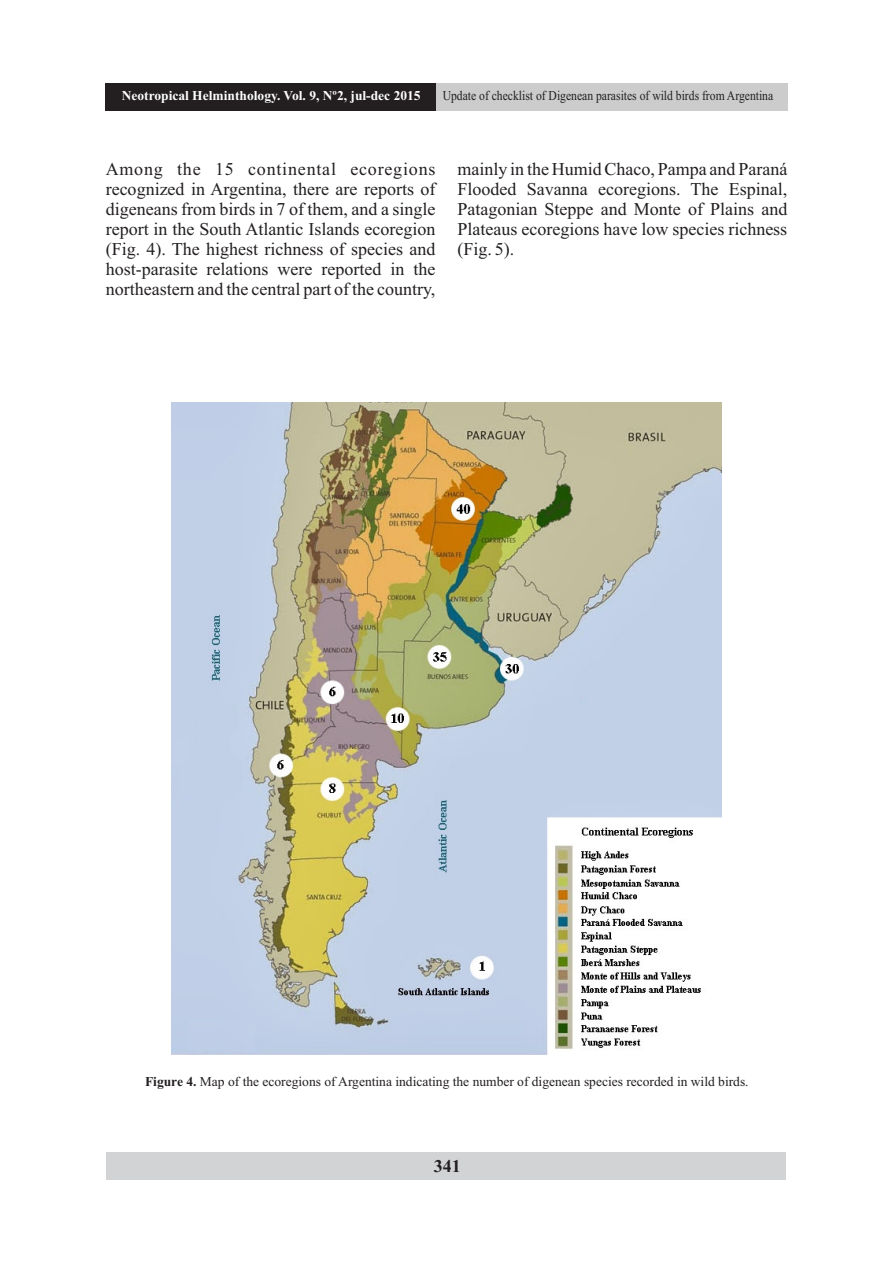
<style>
.page{position:relative;width:893px;height:1263px;background:#fff}
.page>*{position:absolute;margin:0;border:0;box-sizing:border-box;transform-origin:0 0}
.t1{font:18px/20px "Times New Roman";color:#231f20;text-align:justify}
.t2{font:700 18px "Times New Roman";color:#231f20}
.t3{font:13.5px "Times New Roman";color:#231f20}
.t4{font:13.5px "Times New Roman";color:#231f20;scale:.86 1}
.t5{font:700 13.5px "Times New Roman";color:#fff}
.s1{font-weight:700}
</style>
<div class="page">
<div style="left:107px;top:1152px;width:679px;height:28px;background:#d1d3d4"></div>
<img style="left:171px;top:402px;width:550px;height:652px">
<div style="left:106px;top:83px;width:681px;height:28px;background:#ccc"></div>
<div style="left:106px;top:83px;width:330px;height:28px;background:#231f20"></div>
<p class="t5" style="left:122px;top:91px;width:300px">Neotropical Helminthology. Vol. 9, Nº2, jul-dec 2015</p>
<p class="t4" style="left:443px;top:91px;width:386px">Update of checklist of Digenean parasites of wild birds from Argentina</p>
<p class="t1" style="left:106px;top:161px;width:331px">Among the 15 continental ecoregions recognized in Argentina, there are reports of digeneans from birds in 7 of them, and a single report in the South Atlantic Islands ecoregion (Fig. 4). The highest richness of species and host-parasite relations were reported in the northeastern and the central part of the country,</p>
<p class="t1" style="left:457px;top:161px;width:331px">mainly in the Humid Chaco, Pampa and Paraná Flooded Savanna ecoregions. The Espinal, Patagonian Steppe and Monte of Plains and Plateaus ecoregions have low species richness (Fig. 5).</p>
<p class="t3" style="left:145px;top:1076px;width:605px"><span class="s1">Figure 4.</span> Map of the ecoregions of Argentina indicating the number of digenean species recorded in wild birds.</p>
<p class="t2" style="left:434px;top:1160px;width:28px">341</p>
</div>
